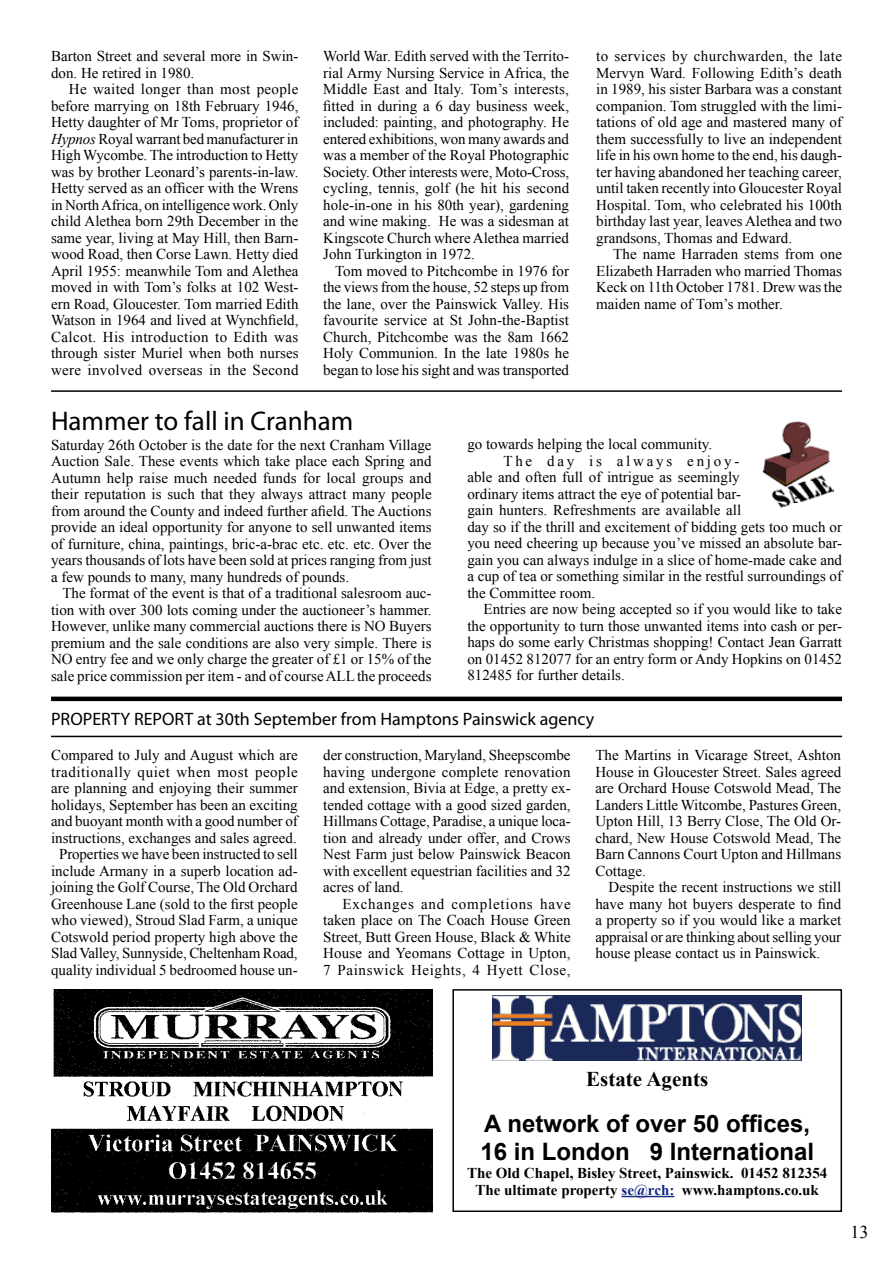
<style>
.page{position:relative;width:893px;height:1263px;background:#fff}
.page>*{position:absolute;margin:0;border:0;box-sizing:border-box;transform-origin:0 0}
.t1{font:27px "Myriad Pro";color:#000}
.t2{font:700 24px/28.8px "Arial";color:#000}
.t3{font:700 21px "Times New Roman";color:#000}
.t4{font:18px "Myriad Pro";color:#000}
.t5{font:18px "Times New Roman";color:#000}
.t6{font:15px/16.5px "Times New Roman";color:#000;text-align:justify}
.t7{font:700 15px/17.2px "Times New Roman";color:#000;text-align:center}
.t8{font:15px "Times New Roman";letter-spacing:.185em;color:#000}
.s1{font-style:italic}
.s2{color:#fff}
.s3{color:#162983}
</style>
<div class="page">
<hr style="left:51px;top:697px;width:791px;height:4px;background:#000">
<hr style="left:51px;top:736px;width:791px;height:1px;background:#000">
<img style="left:51px;top:989px;width:381px;height:223px">
<hr style="left:621px;top:1196px;width:53px;height:1px;background:#162983">
<img style="left:493px;top:995px;width:309px;height:65px">
<div style="left:452px;top:989px;width:390px;height:223px;border:2px solid #000"></div>
<hr style="left:51px;top:390px;width:791px;height:2px;background:#000">
<img style="left:763px;top:422px;width:71px;height:86px">
<p class="t6" style="left:51px;top:48px;width:249px">Barton Street and several more in Swin&shy;don. He retired in 1980.</p>
<p class="t6" style="left:51px;top:81px;width:249px;text-indent:18px">He waited longer than most people before marrying on 18th February 1946, Hetty daughter of Mr Toms, proprietor of <span class="s1">Hypnos</span> Royal warrant bed manufacturer in High Wycombe. The introduction to Hetty was by brother Leonard’s parents-in-law.<br>Hetty served as an officer with the Wrens in North Africa, on intelligence work. Only child Alethea born 29th December in the same year, living at May Hill, then Barn&shy;wood Road, then Corse Lawn. Hetty died April 1955: meanwhile Tom and Alethea moved in with Tom’s folks at 102 West&shy;ern Road, Gloucester. Tom married Edith Watson in 1964 and lived at Wynchfield, Calcot. His introduction to Edith was through sister Muriel when both nurses were involved overseas in the Second</p>
<p class="t6" style="left:323px;top:48px;width:247px">World War. Edith served with the Territo&shy;rial Army Nursing Service in Africa, the Middle East and Italy. Tom’s interests, fitted in during a 6 day business week, included: painting, and photography. He entered exhibitions, won many awards and was a member of the Royal Photographic Society. Other interests were, Moto-Cross, cycling, tennis, golf (he hit his second hole-in-one in his 80th year), gardening and wine making. He was a sidesman at Kingscote Church where Alethea married John Turkington in 1972.</p>
<p class="t6" style="left:323px;top:262px;width:247px;text-indent:12px">Tom moved to Pitchcombe in 1976 for the views from the house, 52 steps up from the lane, over the Painswick Valley. His favourite service at St John-the-Baptist Church, Pitchcombe was the 8am 1662<br>Holy Communion. In the late 1980s he began to lose his sight and was transported</p>
<h1 class="t1" style="left:51px;top:404px;width:304px">Hammer to fall in Cranham</h1>
<p class="t6" style="left:596px;top:48px;width:247px">to services by churchwarden, the late Mervyn Ward. Following Edith’s death in 1989, his sister Barbara was a constant companion. Tom struggled with the limi&shy;tations of old age and mastered many of them successfully to live an independent life in his own home to the end, his daugh&shy;ter having abandoned her teaching career, until taken recently into Gloucester Royal Hospital. Tom, who celebrated his 100th birthday last year, leaves Alethea and two grandsons, Thomas and Edward.</p>
<p class="t6" style="left:596px;top:246px;width:247px;text-indent:17px">The name Harraden stems from one Elizabeth Harraden who married Thomas Keck on 11th October 1781. Drew was the maiden name of Tom’s mother.</p>
<p class="t6" style="left:51px;top:436px;width:382px">Saturday 26th October is the date for the next Cranham Village Auction Sale. These events which take place each Spring and Autumn help raise much needed funds for local groups and their reputation is such that they always attract many people from around the County and indeed further afield. The Auctions provide an ideal opportunity for anyone to sell unwanted items of furniture, china, paintings, bric-a-brac etc. etc. etc. Over the years thousands of lots have been sold at prices ranging from just a few pounds to many, many hundreds of pounds.</p>
<p class="t6" style="left:51px;top:585px;width:382px;text-indent:11px">The format of the event is that of a traditional salesroom auc&shy;tion with over 300 lots coming under the auctioneer’s hammer.<br>However, unlike many commercial auctions there is NO Buyers premium and the sale conditions are also very simple. There is NO entry fee and we only charge the greater of £1 or 15% of the sale price commission per item - and of course ALL the proceeds</p>
<p class="t6" style="left:467px;top:436px;width:246px">go towards helping the local community.</p>
<p class="t8" style="left:503px;top:451px;width:238px">The day is always enjoy-</p>
<p class="t6" style="left:467px;top:469px;width:274px">able and often full of intrigue as seemingly</p>
<p class="t6" style="left:467px;top:485px;width:275px">ordinary items attract the eye of potential bar-</p>
<p class="t6" style="left:467px;top:502px;width:275px">gain hunters. Refreshments are available all</p>
<p class="t6" style="left:467px;top:518px;width:376px">day so if the thrill and excitement of bidding gets too much or</p>
<p class="t6" style="left:467px;top:535px;width:376px">you need cheering up because you’ve missed an absolute bar-</p>
<p class="t6" style="left:467px;top:551px;width:376px">gain you can always indulge in a slice of home-made cake and</p>
<p class="t6" style="left:467px;top:568px;width:376px">a cup of tea or something similar in the restful surroundings of</p>
<p class="t6" style="left:467px;top:584px;width:129px">the Committee room.</p>
<p class="t6" style="left:484px;top:601px;width:360px">Entries are now being accepted so if you would like to take</p>
<p class="t6" style="left:467px;top:617px;width:376px">the opportunity to turn those unwanted items into cash or per-</p>
<p class="t6" style="left:467px;top:634px;width:376px">haps do some early Christmas shopping! Contact Jean Garratt</p>
<p class="t6" style="left:467px;top:650px;width:376px">on 01452 812077 for an entry form or Andy Hopkins on 01452</p>
<p class="t6" style="left:467px;top:667px;width:159px">812485 for further details.</p>
<p class="t4" style="left:51px;top:708px;width:692px">PROPERTY REPORT at 30th September from Hamptons Painswick agency<span class="s2">PROPERTY REPORT-</span></p>
<p class="t6" style="left:51px;top:747px;width:248px;text-align:center">Compared to July and August which are traditionally quiet when most people are planning and enjoying their summer holidays, September has been an exciting and buoyant month with a good number of instructions, exchanges and sales agreed.<br>Properties we have been instructed to sell include Armany in a superb location ad&shy;joining the Golf Course, The Old Orchard Greenhouse Lane (sold to the first people who viewed), Stroud Slad Farm, a unique Cotswold period property high above the Slad Valley, Sunnyside, Cheltenham Road, quality individual 5 bedroomed house un-</p>
<p class="t6" style="left:323px;top:747px;width:249px">der construction, Maryland, Sheepscombe having undergone complete renovation and extension, Bivia at Edge, a pretty ex&shy;tended cottage with a good sized garden, Hillmans Cottage, Paradise, a unique loca&shy;tion and already under offer, and Crows Nest Farm just below Painswick Beacon with excellent equestrian facilities and 32 acres of land.</p>
<p class="t6" style="left:323px;top:895px;width:249px;text-indent:19px">Exchanges and completions have taken place on The Coach House Green Street, Butt Green House, Black &amp; White House and Yeomans Cottage in Upton, 7 Painswick Heights, 4 Hyett Close,</p>
<p class="t6" style="left:595px;top:747px;width:247px">The Martins in Vicarage Street, Ashton House in Gloucester Street. Sales agreed are Orchard House Cotswold Mead, The Landers Little Witcombe, Pastures Green, Upton Hill, 13 Berry Close, The Old Or&shy;chard, New House Cotswold Mead, The Barn Cannons Court Upton and Hillmans Cottage.</p>
<p class="t6" style="left:595px;top:879px;width:247px;text-indent:13px">Despite the recent instructions we still have many hot buyers desperate to find a property so if you would like a market appraisal or are thinking about selling your house please contact us in Painswick.</p>
<h3 class="t3" style="left:586px;top:1064px;width:123px">Estate Agents</h3>
<h2 class="t2" style="left:481px;top:1109px;width:335px">A network of over 50 offices,<br>16 in London 9 International</h2>
<p class="t7" style="left:467px;top:1163px;width:362px">The Old Chapel, Bisley Street, Painswick. 01452 812354<br>The ultimate property <span class="s3">se@rch:</span> www.hamptons.co.uk</p>
<p class="t5" style="left:850px;top:1219px;width:19px">13</p>
</div>
